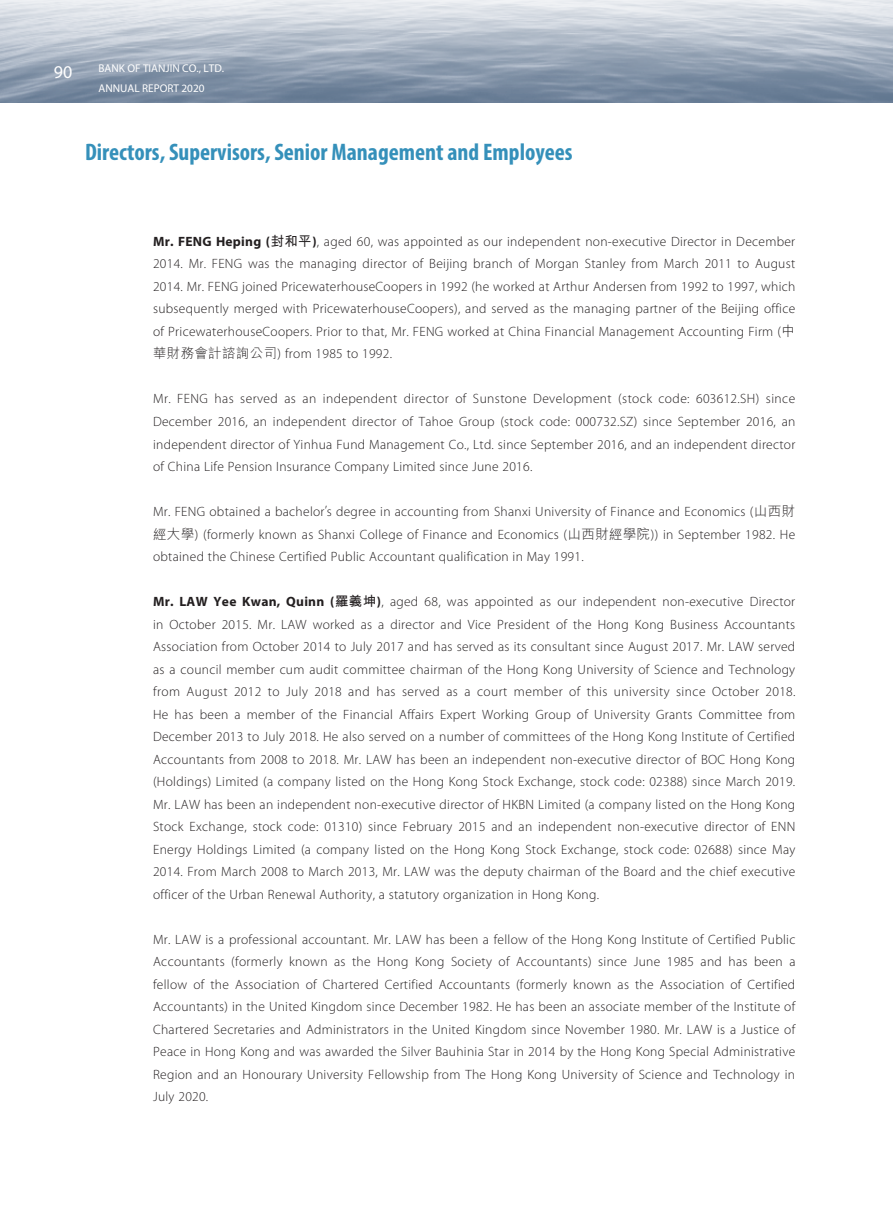
<style>
.page{position:relative;width:893px;height:1212px;background:#fff}
.page>*{position:absolute;margin:0;border:0;box-sizing:border-box;transform-origin:0 0}
.t1{font:700 condensed 24px "Myriad Pro";color:#3590ba}
.t2{font:18px "Myriad Pro";color:#fff}
.t3{font:300 13.5px/22.5px "Myriad Pro";letter-spacing:.02em;color:#231f20;text-align:justify}
.t4{font:11.25px/19.5px "Myriad Pro";color:#fff}
.s1{font-weight:700}
.s2{font-family:"M Hei HK";font-weight:700}
.s3{font-family:"M Hei HK"}
</style>
<div class="page">
<img style="left:0;top:0;width:893px;height:102px">
<h2 class="t2" style="left:54px;top:61px;width:20px">90</h2>
<p class="t4" style="left:99px;top:58px;width:127px">BANK OF TIANJIN CO., LTD.<br>ANNUAL REPORT 2020</p>
<h1 class="t1" style="left:85px;top:137px;width:489px">Directors, Supervisors, Senior Management and Employees</h1>
<p class="t3" style="left:153px;top:230px;width:644px"><span class="s1">Mr. FENG Heping (</span><span class="s2">封和平</span><span class="s1">)</span>, aged 60, was appointed as our independent non-executive Director in December 2014. Mr. FENG was the managing director of Beijing branch of Morgan Stanley from March 2011 to August 2014. Mr. FENG joined PricewaterhouseCoopers in 1992 (he worked at Arthur Andersen from 1992 to 1997, which subsequently merged with PricewaterhouseCoopers), and served as the managing partner of the Beijing office of PricewaterhouseCoopers. Prior to that, Mr. FENG worked at China Financial Management Accounting Firm (<span class="s3">中華財務會計諮詢公司</span>) from 1985 to 1992.</p>
<p class="t3" style="left:153px;top:388px;width:644px">Mr. FENG has served as an independent director of Sunstone Development (stock code: 603612.SH) since December 2016, an independent director of Tahoe Group (stock code: 000732.SZ) since September 2016, an independent director of Yinhua Fund Management Co., Ltd. since September 2016, and an independent director of China Life Pension Insurance Company Limited since June 2016.</p>
<p class="t3" style="left:153px;top:500px;width:644px">Mr. FENG obtained a bachelor’s degree in accounting from Shanxi University of Finance and Economics (<span class="s3">山西財經大學</span>) (formerly known as Shanxi College of Finance and Economics (<span class="s3">山西財經學院</span>)) in September 1982. He obtained the Chinese Certified Public Accountant qualification in May 1991.</p>
<p class="t3" style="left:153px;top:590px;width:644px"><span class="s1">Mr. LAW Yee Kwan, Quinn (</span><span class="s2">羅義坤</span><span class="s1">)</span>, aged 68, was appointed as our independent non-executive Director in October 2015. Mr. LAW worked as a director and Vice President of the Hong Kong Business Accountants Association from October 2014 to July 2017 and has served as its consultant since August 2017. Mr. LAW served as a council member cum audit committee chairman of the Hong Kong University of Science and Technology from August 2012 to July 2018 and has served as a court member of this university since October 2018.<br>He has been a member of the Financial Affairs Expert Working Group of University Grants Committee from December 2013 to July 2018. He also served on a number of committees of the Hong Kong Institute of Certified Accountants from 2008 to 2018. Mr. LAW has been an independent non-executive director of BOC Hong Kong (Holdings) Limited (a company listed on the Hong Kong Stock Exchange, stock code: 02388) since March 2019.<br>Mr. LAW has been an independent non-executive director of HKBN Limited (a company listed on the Hong Kong Stock Exchange, stock code: 01310) since February 2015 and an independent non-executive director of ENN Energy Holdings Limited (a company listed on the Hong Kong Stock Exchange, stock code: 02688) since May 2014. From March 2008 to March 2013, Mr. LAW was the deputy chairman of the Board and the chief executive officer of the Urban Renewal Authority, a statutory organization in Hong Kong.</p>
<p class="t3" style="left:153px;top:928px;width:644px">Mr. LAW is a professional accountant. Mr. LAW has been a fellow of the Hong Kong Institute of Certified Public Accountants (formerly known as the Hong Kong Society of Accountants) since June 1985 and has been a fellow of the Association of Chartered Certified Accountants (formerly known as the Association of Certified Accountants) in the United Kingdom since December 1982. He has been an associate member of the Institute of Chartered Secretaries and Administrators in the United Kingdom since November 1980. Mr. LAW is a Justice of Peace in Hong Kong and was awarded the Silver Bauhinia Star in 2014 by the Hong Kong Special Administrative Region and an Honourary University Fellowship from The Hong Kong University of Science and Technology in July 2020.</p>
</div>
